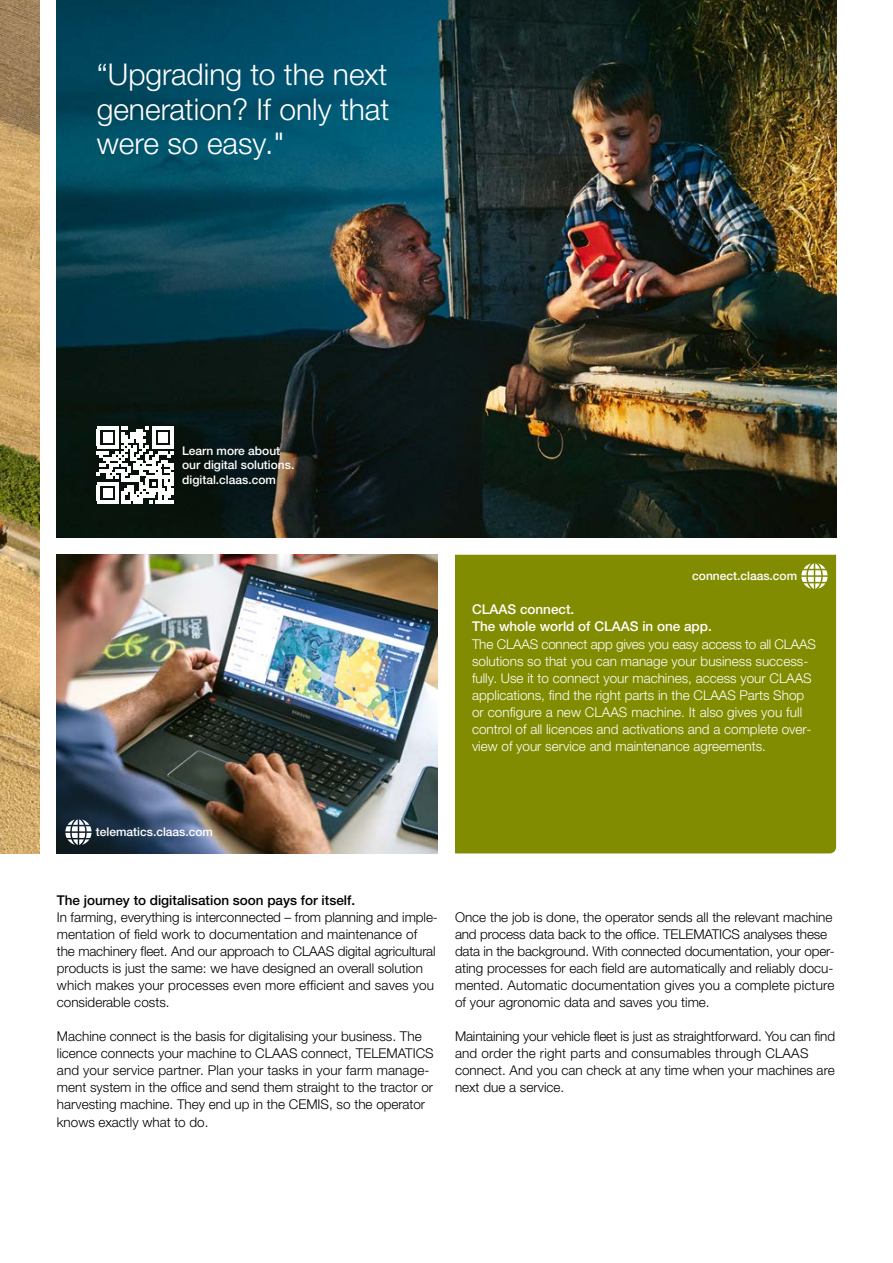
<style>
.page{position:relative;width:893px;height:1263px;background:#fff}
.page>*{position:absolute;margin:0;border:0;box-sizing:border-box;transform-origin:0 0}
.t1{font:300 30px/34.2px "CLAAS Helvetica Neue";color:#fff;text-align:justify}
.t2{font:300 13.5px/17.1px "CLAAS Helvetica Neue";color:#000}
.t3{font:300 13.5px/17.1px "CLAAS Helvetica Neue";color:#fff}
.t4{font:500 13.5px "CLAAS Helvetica Neue";color:#000}
.t5{font:500 13.5px/17.1px "CLAAS Helvetica Neue";color:#fff}
.t6{font:500 12px/14.2px "CLAAS Helvetica Neue";color:#fff}
</style>
<div class="page">
<img style="left:57px;top:555px;width:381px;height:298px">
<img style="left:57px;top:0;width:779px;height:538px">
<div style="left:455px;top:555px;width:381px;height:298px;background:#818c00"></div>
<img style="left:0;top:0;width:40px;height:853px">
<svg style="left:57px;top:401px;width:418px;height:137px;background:#0f1916"></svg>
<svg style="left:97px;top:427px;width:77px;height:76px"></svg>
<hr style="left:155px;top:500px;width:19px;height:3px;background:#fff">
<svg style="left:65px;top:819px;width:27px;height:26px"></svg>
<svg style="left:801px;top:563px;width:27px;height:26px"></svg>
<h1 class="t1" style="left:97px;top:58px;width:294px">“Upgrading to the next generation? If only that were so easy."</h1>
<p class="t6" style="left:182px;top:444px;width:114px">Learn more about our digital solutions. digital.claas.com</p>
<p class="t6" style="left:692px;top:569px;width:106px">connect.claas.com</p>
<p class="t5" style="left:472px;top:601px;width:241px">CLAAS connect.<br>The whole world of CLAAS in one app.</p>
<p class="t3" style="left:472px;top:635px;width:346px">The CLAAS connect app gives you easy access to all CLAAS solutions so that you can manage your business success&shy;fully. Use it to connect your machines, access your CLAAS applications, find the right parts in the CLAAS Parts Shop or configure a new CLAAS machine. It also gives you full control of all licences and activations and a complete over&shy;view of your service and maintenance agreements.</p>
<p class="t6" style="left:96px;top:825px;width:119px">telematics.claas.com</p>
<p class="t4" style="left:57px;top:891px;width:300px">The journey to digitalisation soon pays for itself.</p>
<p class="t2" style="left:57px;top:909px;width:383px">In farming, everything is interconnected – from planning and imple&shy;mentation of field work to documentation and maintenance of the machinery fleet. And our approach to CLAAS digital agricultural products is just the same: we have designed an overall solution which makes your processes even more efficient and saves you considerable costs.</p>
<p class="t2" style="left:57px;top:1028px;width:378px">Machine connect is the basis for digitalising your business. The licence connects your machine to CLAAS connect, TELEMATICS and your service partner. Plan your tasks in your farm manage&shy;ment system in the office and send them straight to the tractor or harvesting machine. They end up in the CEMIS, so the operator knows exactly what to do.</p>
<p class="t2" style="left:455px;top:908px;width:381px">Once the job is done, the operator sends all the relevant machine and process data back to the office. TELEMATICS analyses these data in the background. With connected documentation, your oper&shy;ating processes for each field are automatically and reliably docu&shy;mented. Automatic documentation gives you a complete picture of your agronomic data and saves you time.</p>
<p class="t2" style="left:455px;top:1028px;width:382px">Maintaining your vehicle fleet is just as straightforward. You can find and order the right parts and consumables through CLAAS connect. And you can check at any time when your machines are next due a service.</p>
</div>
